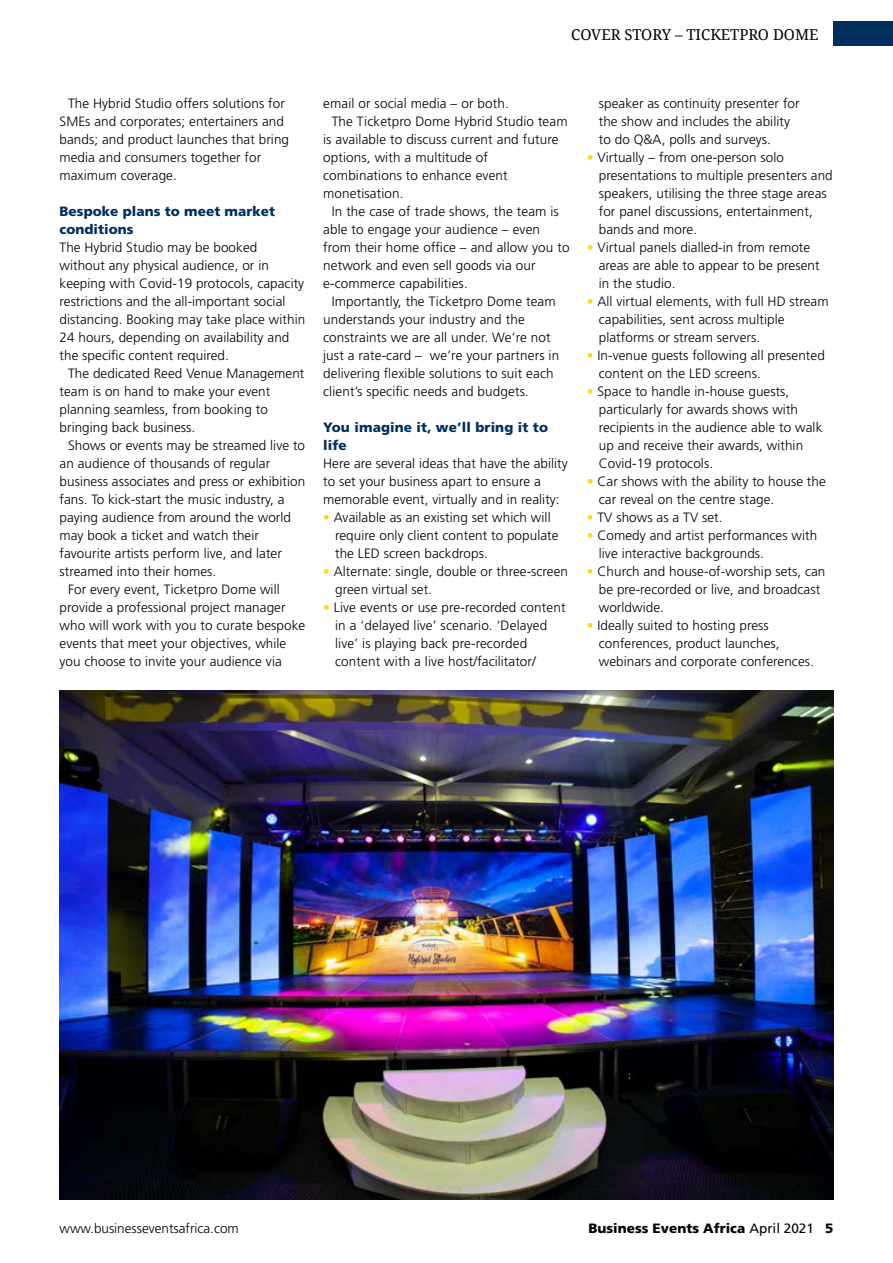
<style>
.page{position:relative;width:893px;height:1263px;background:#fff}
.page>*{position:absolute;margin:0;border:0;box-sizing:border-box;transform-origin:0 0}
.t1{font:15px "Droid Serif";color:#000}
.t2{font:300 13.5px/18px "Frutiger LT Std";letter-spacing:.005em;color:#000}
.t3{font:900 13.5px/18px "Frutiger LT Std";letter-spacing:.005em;color:#002e5e}
.t4{font:900 13.5px "Frutiger LT Std";color:#000}
.s1{color:#ffd900}
.s2{font-weight:400}
</style>
<div class="page">
<div style="left:833px;top:21px;width:60px;height:25px;background:#002e5e"></div>
<img style="left:60px;top:690px;width:773px;height:509px">
<p class="t1" style="left:571px;top:24px;width:249px">COVER STORY – TICKETPRO DOME</p>
<p class="t2" style="left:60px;top:95px;width:231px;text-indent:9px">The Hybrid Studio offers solutions for SMEs and corporates; entertainers and bands; and product launches that bring media and consumers together for maximum coverage.</p>
<p class="t3" style="left:60px;top:202px;width:217px">Bespoke plans to meet market conditions</p>
<p class="t2" style="left:60px;top:239px;width:247px">The Hybrid Studio may be booked without any physical audience, or in keeping with Covid-19 protocols, capacity restrictions and the all-important social distancing. Booking may take place within 24 hours, depending on availability and the specific content required.</p>
<p class="t2" style="left:60px;top:364px;width:246px;text-indent:9px">The dedicated Reed Venue Management team is on hand to make your event planning seamless, from booking to bringing back business.</p>
<p class="t2" style="left:68px;top:436px;width:239px">Shows or events may be streamed live to</p>
<p class="t2" style="left:60px;top:454px;width:212px">an audience of thousands of regular</p>
<p class="t2" style="left:60px;top:472px;width:247px">business associates and press or exhibition</p>
<p class="t2" style="left:60px;top:490px;width:226px">fans. To kick-start the music industry, a</p>
<p class="t2" style="left:60px;top:508px;width:233px">paying audience from around the world</p>
<p class="t2" style="left:60px;top:526px;width:201px">may book a ticket and watch their</p>
<p class="t2" style="left:60px;top:544px;width:224px">favourite artists perform live, and later</p>
<p class="t2" style="left:60px;top:562px;width:158px">streamed into their homes.</p>
<p class="t2" style="left:68px;top:580px;width:213px">For every event, Ticketpro Dome will</p>
<p class="t2" style="left:60px;top:598px;width:228px">provide a professional project manager</p>
<p class="t2" style="left:60px;top:616px;width:247px">who will work with you to curate bespoke</p>
<p class="t2" style="left:60px;top:634px;width:228px">events that meet your objectives, while</p>
<p class="t2" style="left:60px;top:652px;width:224px">you choose to invite your audience via</p>
<p class="t2" style="left:323px;top:94px;width:187px">email or social media – or both.</p>
<p class="t2" style="left:332px;top:112px;width:237px">The Ticketpro Dome Hybrid Studio team</p>
<p class="t2" style="left:323px;top:130px;width:237px">is available to discuss current and future</p>
<p class="t2" style="left:323px;top:148px;width:166px">options, with a multitude of</p>
<p class="t2" style="left:323px;top:166px;width:186px">combinations to enhance event</p>
<p class="t2" style="left:323px;top:184px;width:82px">monetisation.</p>
<p class="t2" style="left:332px;top:202px;width:229px">In the case of trade shows, the team is</p>
<p class="t2" style="left:323px;top:220px;width:218px">able to engage your audience – even</p>
<p class="t2" style="left:323px;top:238px;width:248px">from their home office – and allow you to</p>
<p class="t2" style="left:323px;top:256px;width:214px">network and even sell goods via our</p>
<p class="t2" style="left:323px;top:274px;width:146px">e-commerce capabilities.</p>
<p class="t2" style="left:332px;top:292px;width:226px">Importantly, the Ticketpro Dome team</p>
<p class="t2" style="left:323px;top:310px;width:203px">understands your industry and the</p>
<p class="t2" style="left:323px;top:328px;width:229px">constraints we are all under. We’re not</p>
<p class="t2" style="left:323px;top:346px;width:238px">just a rate-card – we’re your partners in</p>
<p class="t2" style="left:323px;top:364px;width:232px">delivering flexible solutions to suit each</p>
<p class="t2" style="left:323px;top:382px;width:207px">client’s specific needs and budgets.</p>
<p class="t3" style="left:323px;top:418px;width:226px">You imagine it, we’ll bring it to life</p>
<p class="t2" style="left:323px;top:454px;width:246px">Here are several ideas that have the ability to set your business apart to ensure a memorable event, virtually and in reality:</p>
<p class="t2" style="left:335px;top:508px;width:225px;text-indent:-12px"><span class="s1">•</span> Available as an existing set which will require only client content to populate the LED screen backdrops.</p>
<p class="t2" style="left:335px;top:562px;width:234px;text-indent:-12px"><span class="s1">•</span> Alternate: single, double or three-screen green virtual set.</p>
<p class="t2" style="left:335px;top:598px;width:232px;text-indent:-12px"><span class="s1">•</span> Live events or use pre-recorded content in a ‘delayed live’ scenario. ‘Delayed live’ is playing back pre-recorded content with a live host/facilitator/</p>
<p class="t2" style="left:599px;top:94px;width:202px">speaker as continuity presenter for the show and includes the ability to do Q&amp;A, polls and surveys.</p>
<p class="t2" style="left:599px;top:148px;width:235px;text-indent:-12px"><span class="s1">•</span> Virtually – from one-person solo presentations to multiple presenters and speakers, utilising the three stage areas for panel discussions, entertainment, bands and more.</p>
<p class="t2" style="left:599px;top:238px;width:222px;text-indent:-12px"><span class="s1">•</span> Virtual panels dialled-in from remote areas are able to appear to be present in the studio.</p>
<p class="t2" style="left:599px;top:292px;width:231px;text-indent:-12px"><span class="s1">•</span> All virtual elements, with full HD stream capabilities, sent across multiple platforms or stream servers.</p>
<p class="t2" style="left:599px;top:346px;width:228px;text-indent:-12px"><span class="s1">•</span> In-venue guests following all presented content on the LED screens.</p>
<p class="t2" style="left:599px;top:382px;width:225px;text-indent:-12px"><span class="s1">•</span> Space to handle in-house guests, particularly for awards shows with recipients in the audience able to walk up and receive their awards, within Covid-19 protocols.</p>
<p class="t2" style="left:599px;top:472px;width:229px;text-indent:-12px"><span class="s1">•</span> Car shows with the ability to house the car reveal on the centre stage.</p>
<p class="t2" style="left:587px;top:508px;width:137px"><span class="s1">•</span> TV shows as a TV set.</p>
<p class="t2" style="left:599px;top:526px;width:220px;text-indent:-12px"><span class="s1">•</span> Comedy and artist performances with live interactive backgrounds.</p>
<p class="t2" style="left:599px;top:562px;width:228px;text-indent:-12px"><span class="s1">•</span> Church and house-of-worship sets, can be pre-recorded or live, and broadcast worldwide.</p>
<p class="t2" style="left:599px;top:616px;width:217px;text-indent:-12px"><span class="s1">•</span> Ideally suited to hosting press conferences, product launches, webinars and corporate conferences.</p>
<p class="t2" style="left:60px;top:1220px;width:181px">www.businesseventsafrica.com</p>
<p class="t4" style="left:588px;top:1220px;width:246px">Business Events Africa <span class="s2">April 2021</span> 5</p>
</div>
